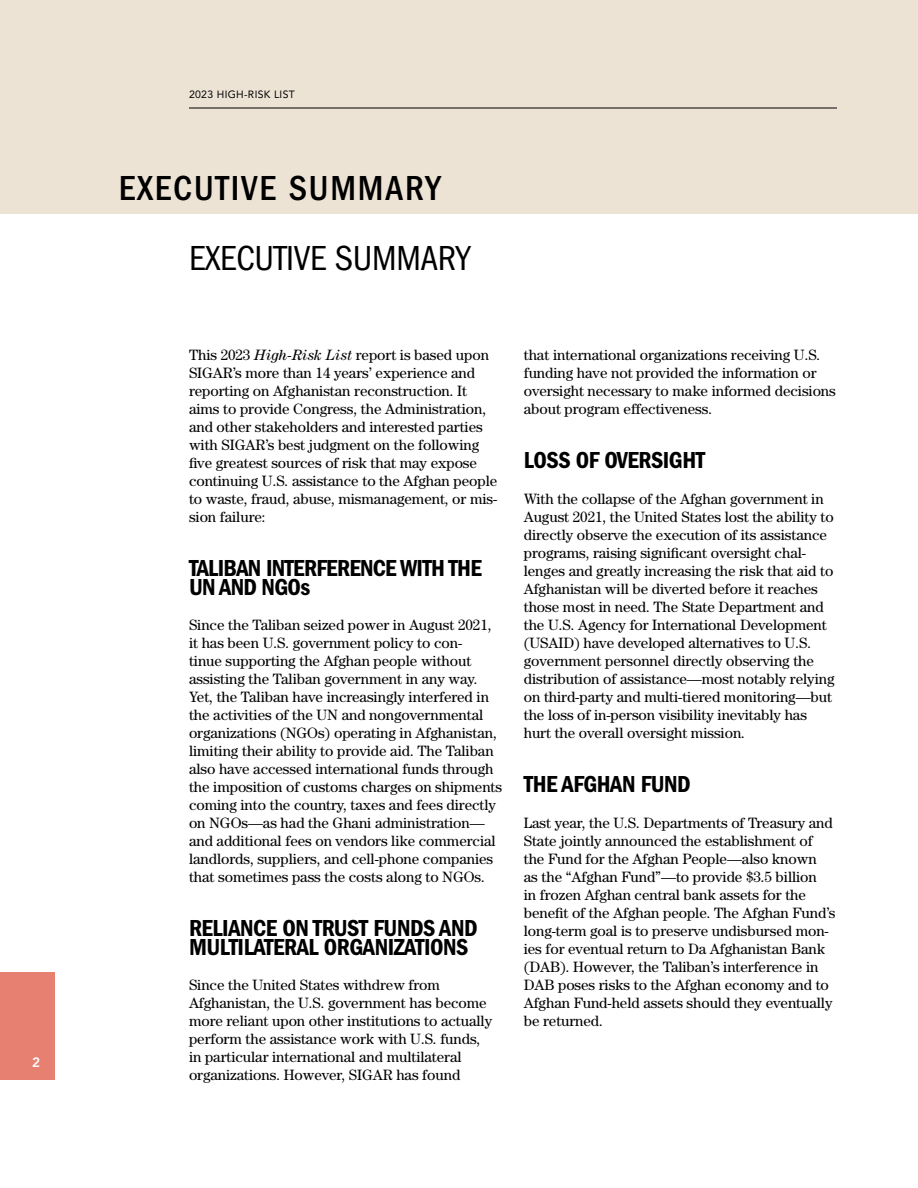
<style>
.page{position:relative;width:918px;height:1188px;background:#fff}
.page>*{position:absolute;margin:0;border:0;box-sizing:border-box;transform-origin:0 0}
.t1{font:500 condensed 36px "ITC Franklin Gothic Std";letter-spacing:.05em;color:#000}
.t2{font:condensed 36px "ITC Franklin Gothic Std";letter-spacing:-.01em;color:#000}
.t3{font:24px/19.5px "ITC Franklin Gothic Std Dm Cd";letter-spacing:-.02em;color:#000}
.t4{font:15px/18px "Century Std";letter-spacing:-.005em;color:#000}
.t5{font:800 13.5px "Avenir LT Std";color:#fff}
.t6{font:10.5px "Avenir LT Std";letter-spacing:.03em;color:#000}
.s1{font-style:italic}
</style>
<div class="page">
<div style="left:0;top:972px;width:55px;height:108px;background:#e88072"></div>
<div style="left:0;top:0;width:918px;height:214px;background:#ece3d5"></div>
<hr style="left:189px;top:108px;width:648px;height:1px;background:#000">
<p class="t5" style="left:32px;top:1054px;width:9px">2</p>
<p class="t6" style="left:189px;top:88px;width:107px">2023 HIGH-RISK LIST</p>
<h1 class="t1" style="left:119px;top:167px;width:323px">EXECUTIVE SUMMARY</h1>
<h1 class="t2" style="left:189px;top:238px;width:283px">EXECUTIVE SUMMARY</h1>
<p class="t4" style="left:189px;top:346px;width:310px">This 2023 <span class="s1">High-Risk List</span> report is based upon SIGAR’s more than 14 years’ experience and reporting on Afghanistan reconstruction. It aims to provide Congress, the Administration, and other stakeholders and interested parties with SIGAR’s best judgment on the following five greatest sources of risk that may expose continuing U.S. assistance to the Afghan people to waste, fraud, abuse, mismanagement, or mis&shy;sion failure:</p>
<h2 class="t3" style="left:189px;top:558px;width:294px">TALIBAN INTERFERENCE WITH THE<br>UN AND NGOs</h2>
<p class="t4" style="left:189px;top:616px;width:315px">Since the Taliban seized power in August 2021, it has been U.S. government policy to con-<br>tinue supporting the Afghan people without assisting the Taliban government in any way.<br>Yet, the Taliban have increasingly interfered in the activities of the UN and nongovernmental organizations (NGOs) operating in Afghanistan, limiting their ability to provide aid. The Taliban also have accessed international funds through the imposition of customs charges on shipments coming into the country, taxes and fees directly on NGOs—as had the Ghani administration— and additional fees on vendors like commercial landlords, suppliers, and cell-phone companies that sometimes pass the costs along to NGOs.</p>
<h2 class="t3" style="left:189px;top:918px;width:290px">RELIANCE ON TRUST FUNDS AND<br>MULTILATERAL ORGANIZATIONS</h2>
<p class="t4" style="left:189px;top:976px;width:305px">Since the United States withdrew from Afghanistan, the U.S. government has become more reliant upon other institutions to actually perform the assistance work with U.S. funds, in particular international and multilateral organizations. However, SIGAR has found</p>
<p class="t4" style="left:524px;top:346px;width:314px">that international organizations receiving U.S. funding have not provided the information or oversight necessary to make informed decisions about program effectiveness.</p>
<h2 class="t3" style="left:524px;top:450px;width:183px">LOSS OF OVERSIGHT</h2>
<p class="t4" style="left:524px;top:490px;width:312px">With the collapse of the Afghan government in August 2021, the United States lost the ability to directly observe the execution of its assistance programs, raising significant oversight chal&shy;lenges and greatly increasing the risk that aid to Afghanistan will be diverted before it reaches those most in need. The State Department and the U.S. Agency for International Development (USAID) have developed alternatives to U.S. government personnel directly observing the distribution of assistance—most notably relying on third-party and multi-tiered monitoring—but the loss of in-person visibility inevitably has hurt the overall oversight mission.</p>
<h2 class="t3" style="left:524px;top:774px;width:169px">THE AFGHAN FUND</h2>
<p class="t4" style="left:524px;top:814px;width:313px">Last year, the U.S. Departments of Treasury and State jointly announced the establishment of the Fund for the Afghan People—also known<br>as the “Afghan Fund”—to provide $3.5 billion<br>in frozen Afghan central bank assets for the benefit of the Afghan people. The Afghan Fund’s long-term goal is to preserve undisbursed mon&shy;ies for eventual return to Da Afghanistan Bank (DAB). However, the Taliban’s interference in DAB poses risks to the Afghan economy and to Afghan Fund-held assets should they eventually be returned.</p>
</div>
